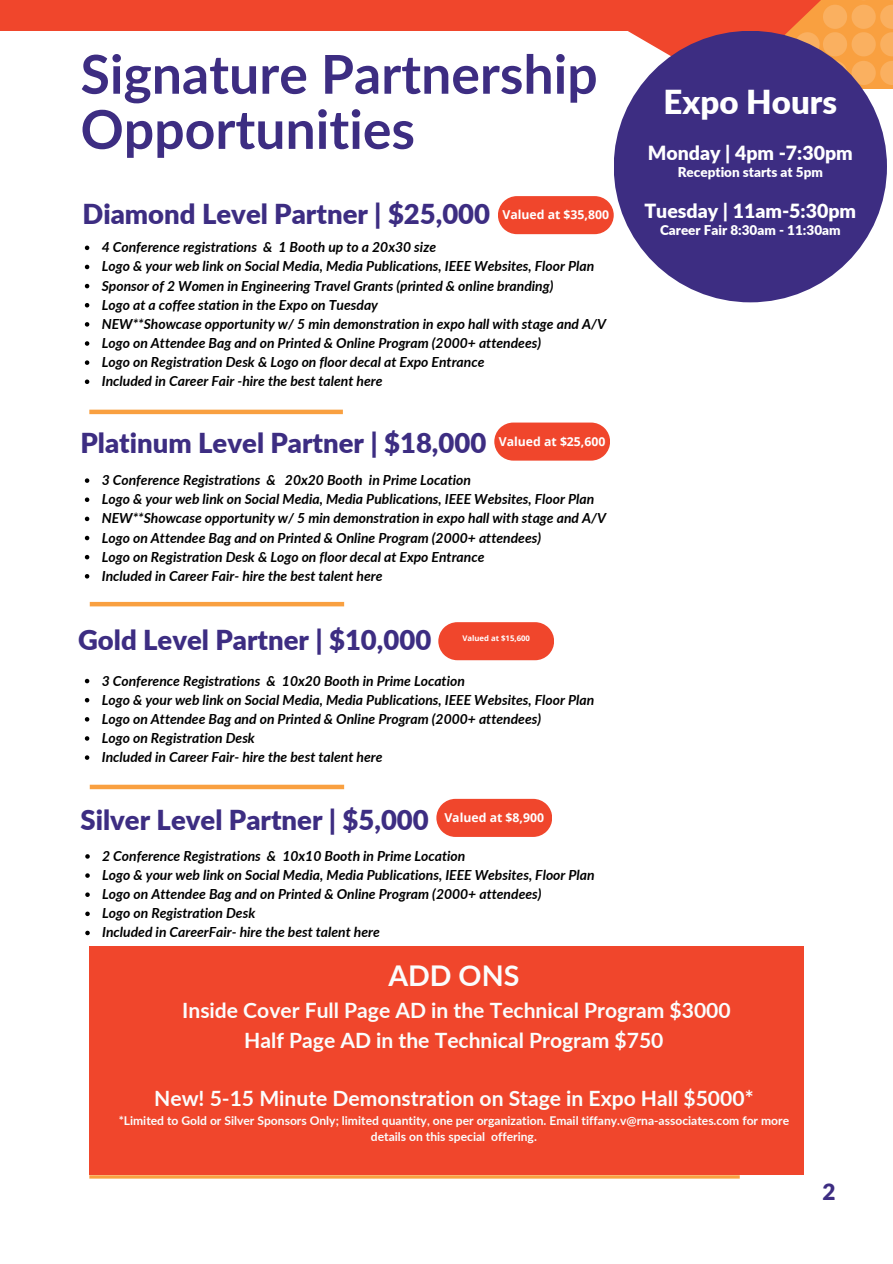
<style>
.page{position:relative;width:893px;height:1264px;background:#fff}
.page>*{position:absolute;margin:0;border:0;box-sizing:border-box;transform-origin:0 0}
.t1{font:700 53.55px/55.2px "Lato";color:#3d2d82}
.t2{font:900 33px "Lato";color:#fff}
.t3{font:700 28.65px "Lato";color:#fbfdfd}
.t4{font:900 27.45px "Lato";color:#3d2d82}
.t5{font:900 22.5px "Lato";color:#3d2d82}
.t6{font:700 21.15px/29.2px "Lato";color:#fbfdfd;text-align:center}
.t7{font:900 19.5px "Lato";color:#fff}
.t8{font:italic 700 13.95px "Lato";color:#000}
.t9{font:900 13.5px "Lato";color:#fff}
.t10{font:700 12.3px "Open Sans";color:#fff}
.t11{font:700 12.15px/16px "Lato";color:#fbfdfd;text-align:center}
.t12{font:700 7.8px "Open Sans";color:#fff}
</style>
<div class="page">
<hr style="left:89px;top:1175px;width:650px;height:3px;background:#f9a040">
<div style="left:0;top:0;width:700px;height:31px;background:#f0462c"></div>
<svg style="left:628px;top:0;width:100px;height:66px;fill:#f0462c"></svg>
<svg style="left:728px;top:0;width:164px;height:89px"></svg>
<svg style="left:767px;top:0;width:125px;height:84px;background:#f6974a"></svg>
<div style="left:613px;top:31px;width:273px;height:271px;background:#3d2d82;border-radius:50%"></div>
<div style="left:89px;top:409px;width:254px;height:5px;background:#f9a040"></div>
<hr style="left:90px;top:602px;width:254px;height:4px;background:#f9a040">
<div style="left:90px;top:784px;width:254px;height:5px;background:#f9a040"></div>
<div style="left:90px;top:945px;width:713px;height:229px;background:#f0462c"></div>
<svg style="left:85px;top:678px;width:4px;height:5px"></svg>
<svg style="left:85px;top:698px;width:4px;height:4px"></svg>
<svg style="left:85px;top:717px;width:4px;height:4px"></svg>
<svg style="left:85px;top:736px;width:4px;height:4px"></svg>
<svg style="left:85px;top:755px;width:4px;height:4px"></svg>
<svg style="left:498px;top:196px;width:115px;height:38px;background:#f0523a"></svg>
<svg style="left:85px;top:478px;width:4px;height:5px"></svg>
<svg style="left:85px;top:497px;width:4px;height:5px"></svg>
<svg style="left:85px;top:516px;width:4px;height:5px"></svg>
<svg style="left:85px;top:536px;width:4px;height:4px"></svg>
<svg style="left:85px;top:555px;width:4px;height:4px"></svg>
<svg style="left:85px;top:574px;width:4px;height:4px"></svg>
<svg style="left:85px;top:854px;width:5px;height:4px"></svg>
<svg style="left:85px;top:873px;width:5px;height:4px"></svg>
<svg style="left:85px;top:892px;width:5px;height:5px"></svg>
<svg style="left:85px;top:911px;width:5px;height:5px"></svg>
<svg style="left:85px;top:930px;width:5px;height:5px"></svg>
<svg style="left:85px;top:245px;width:4px;height:5px"></svg>
<svg style="left:85px;top:265px;width:4px;height:4px"></svg>
<svg style="left:85px;top:284px;width:4px;height:4px"></svg>
<svg style="left:85px;top:303px;width:4px;height:4px"></svg>
<svg style="left:85px;top:322px;width:4px;height:4px"></svg>
<svg style="left:85px;top:341px;width:4px;height:5px"></svg>
<svg style="left:85px;top:360px;width:4px;height:5px"></svg>
<svg style="left:85px;top:379px;width:4px;height:5px"></svg>
<svg style="left:494px;top:422px;width:116px;height:38px;background:#f1553d"></svg>
<svg style="left:438px;top:622px;width:116px;height:38px;background:#f1533b"></svg>
<svg style="left:436px;top:798px;width:116px;height:39px;background:#f1573f"></svg>
<p class="t1" style="left:80px;top:45px;width:518px">Signature Partnership<br>Opportunities</p>
<h3 class="t4" style="left:82px;top:197px;width:409px">Diamond Level Partner | $25,000</h3>
<p class="t8" style="left:102px;top:238px;width:336px">4 Conference registrations &amp; 1 Booth up to a 20x30 size</p>
<p class="t8" style="left:102px;top:258px;width:494px">Logo &amp; your web link on Social Media, Media Publications, IEEE Websites, Floor Plan</p>
<p class="t8" style="left:102px;top:277px;width:453px">Sponsor of 2 Women in Engineering Travel Grants (printed &amp; online branding)</p>
<p class="t8" style="left:102px;top:296px;width:278px">Logo at a coffee station in the Expo on Tuesday</p>
<p class="t8" style="left:102px;top:315px;width:506px">NEW**Showcase opportunity w/ 5 min demonstration in expo hall with stage and A/V</p>
<p class="t8" style="left:102px;top:334px;width:441px">Logo on Attendee Bag and on Printed &amp; Online Program (2000+ attendees)</p>
<h3 class="t8" style="left:102px;top:353px;width:384px">Logo on Registration Desk &amp; Logo on floor decal at Expo Entrance</h3>
<p class="t8" style="left:102px;top:372px;width:282px">Included in Career Fair -hire the best talent here</p>
<p class="t10" style="left:502px;top:206px;width:108px">Valued at $35,800</p>
<h1 class="t4" style="left:80px;top:426px;width:407px">Platinum Level Partner | $18,000</h1>
<h4 class="t10" style="left:498px;top:432px;width:108px">Valued at $25,600</h4>
<p class="t8" style="left:102px;top:471px;width:371px">3 Conference Registrations &amp; 20x20 Booth in Prime Location</p>
<p class="t8" style="left:102px;top:490px;width:494px">Logo &amp; your web link on Social Media, Media Publications, IEEE Websites, Floor Plan</p>
<p class="t8" style="left:102px;top:509px;width:506px">NEW**Showcase opportunity w/ 5 min demonstration in expo hall with stage and A/V</p>
<h3 class="t8" style="left:102px;top:528px;width:441px">Logo on Attendee Bag and on Printed &amp; Online Program (2000+ attendees)</h3>
<p class="t8" style="left:102px;top:548px;width:384px">Logo on Registration Desk &amp; Logo on floor decal at Expo Entrance</p>
<p class="t8" style="left:102px;top:567px;width:282px">Included in Career Fair- hire the best talent here</p>
<h3 class="t4" style="left:78px;top:623px;width:354px">Gold Level Partner | $10,000</h3>
<p class="t8" style="left:102px;top:671px;width:364px">3 Conference Registrations &amp; 10x20 Booth in Prime Location</p>
<p class="t8" style="left:102px;top:691px;width:494px">Logo &amp; your web link on Social Media, Media Publications, IEEE Websites, Floor Plan</p>
<p class="t8" style="left:102px;top:710px;width:441px">Logo on Attendee Bag and on Printed &amp; Online Program (2000+ attendees)</p>
<p class="t8" style="left:102px;top:729px;width:155px">Logo on Registration Desk</p>
<p class="t8" style="left:102px;top:748px;width:282px">Included in Career Fair- hire the best talent here</p>
<p class="t12" style="left:462px;top:633px;width:69px">Valued at $15,600</p>
<p class="t4" style="left:80px;top:802px;width:350px">Silver Level Partner | $5,000</p>
<p class="t10" style="left:444px;top:808px;width:101px">Valued at $8,900</p>
<p class="t8" style="left:102px;top:847px;width:364px">2 Conference Registrations &amp; 10x10 Booth in Prime Location</p>
<p class="t8" style="left:102px;top:866px;width:494px">Logo &amp; your web link on Social Media, Media Publications, IEEE Websites, Floor Plan</p>
<p class="t8" style="left:102px;top:885px;width:441px">Logo on Attendee Bag and on Printed &amp; Online Program (2000+ attendees)</p>
<p class="t8" style="left:102px;top:904px;width:155px">Logo on Registration Desk</p>
<p class="t8" style="left:102px;top:923px;width:279px">Included in CareerFair- hire the best talent here</p>
<h2 class="t2" style="left:663px;top:82px;width:175px">Expo Hours</h2>
<h5 class="t7" style="left:647px;top:141px;width:206px">Monday | 4pm -7:30pm</h5>
<h5 class="t9" style="left:677px;top:164px;width:147px">Reception starts at 5pm</h5>
<h4 class="t7" style="left:644px;top:199px;width:213px">Tuesday | 11am-5:30pm</h4>
<h4 class="t9" style="left:660px;top:221px;width:182px">Career Fair 8:30am - 11:30am</h4>
<p class="t3" style="left:388px;top:957px;width:133px">ADD ONS</p>
<p class="t6" style="left:182px;top:995px;width:550px">Inside Cover Full Page AD in the Technical Program $3000<br>Half Page AD in the Technical Program $750</p>
<p class="t6" style="left:154px;top:1083px;width:601px">New! 5-15 Minute Demonstration on Stage in Expo Hall $5000*</p>
<p class="t11" style="left:119px;top:1112px;width:672px">*Limited to Gold or Silver Sponsors Only; limited quantity, one per organization. Email tiffany.v@rna-associates.com for more details on this special offering.</p>
<p class="t5" style="left:822px;top:1177px;width:15px">2</p>
</div>
